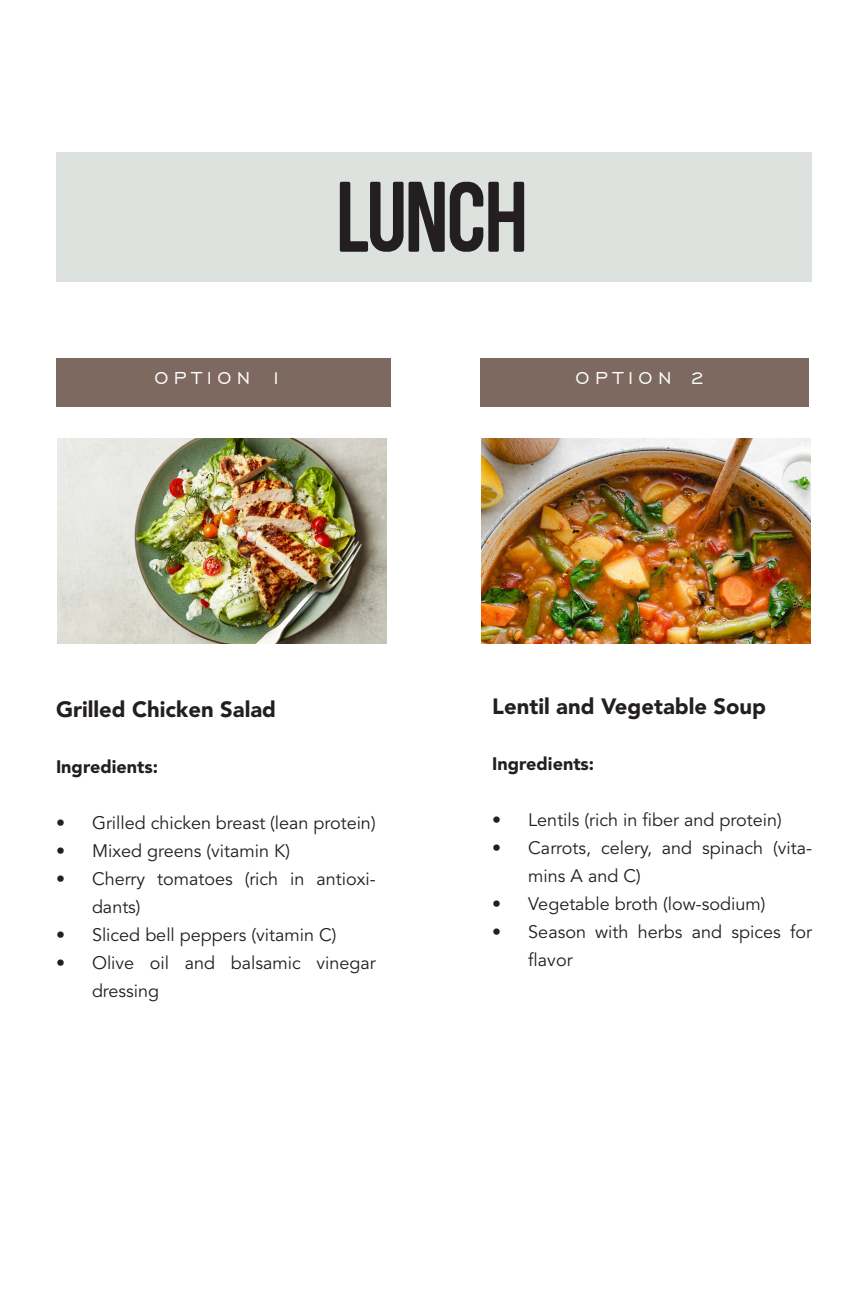
<style>
.page{position:relative;width:864px;height:1296px;background:#fff}
.page>*{position:absolute;margin:0;border:0;box-sizing:border-box;transform-origin:0 0}
.t1{font:100px "Zaio";color:#231f20}
.t2{font:900 22px "Avenir LT Std";color:#231f20}
.t3{font:22px "Engravers Gothic BT";letter-spacing:.25em;color:#fff}
.t4{font:18px/28px "Avenir LT Std";color:#231f20}
.t5{font:900 18px "Avenir LT Std";color:#231f20}
</style>
<div class="page">
<div style="left:56px;top:152px;width:756px;height:130px;background:#dde2de"></div>
<div style="left:56px;top:358px;width:335px;height:48px;background:#7d6960"></div>
<div style="left:480px;top:358px;width:329px;height:48px;background:#7d6960"></div>
<img style="left:57px;top:439px;width:330px;height:205px">
<img style="left:481px;top:439px;width:330px;height:205px">
<p class="t1" style="left:337px;top:162px;width:191px">LUNCH</p>
<p class="t3" style="left:154px;top:366px;width:131px">OPTION 1</p>
<p class="t3" style="left:576px;top:366px;width:131px">OPTION 2</p>
<p class="t2" style="left:56px;top:696px;width:222px">Grilled Chicken Salad</p>
<p class="t5" style="left:56px;top:756px;width:104px">Ingredients:</p>
<p class="t4" style="left:56px;top:809px;width:321px">• Grilled chicken breast (lean protein)</p>
<p class="t4" style="left:56px;top:837px;width:236px">• Mixed greens (vitamin K)</p>
<p class="t4" style="left:92px;top:865px;width:285px;text-indent:-36px">• Cherry tomatoes (rich in antioxi&shy;dants)</p>
<p class="t4" style="left:56px;top:921px;width:282px">• Sliced bell peppers (vitamin C)</p>
<p class="t4" style="left:92px;top:949px;width:285px;text-indent:-36px">• Olive oil and balsamic vinegar dressing</p>
<p class="t2" style="left:492px;top:693px;width:275px">Lentil and Vegetable Soup</p>
<p class="t5" style="left:492px;top:753px;width:104px">Ingredients:</p>
<p class="t4" style="left:492px;top:806px;width:291px">• Lentils (rich in fiber and protein)</p>
<p class="t4" style="left:528px;top:834px;width:285px;text-indent:-36px">• Carrots, celery, and spinach (vita&shy;mins A and C)</p>
<p class="t4" style="left:492px;top:890px;width:275px">• Vegetable broth (low-sodium)</p>
<p class="t4" style="left:528px;top:918px;width:285px;text-indent:-36px">• Season with herbs and spices for flavor</p>
</div>
